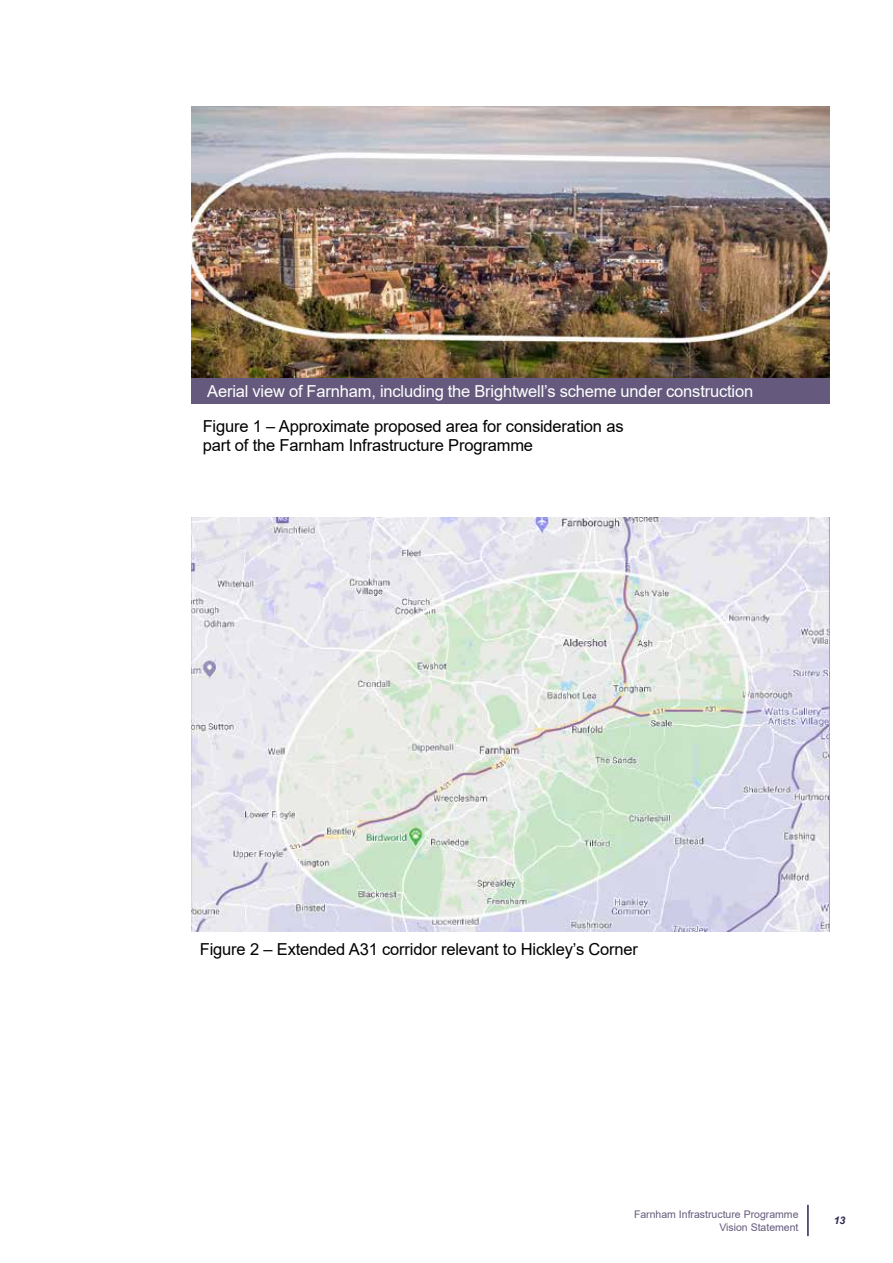
<style>
.page{position:relative;width:893px;height:1263px;background:#fff}
.page>*{position:absolute;margin:0;border:0;box-sizing:border-box;transform-origin:0 0}
.Caption_Style_BS19{font:16.5px "Arial";letter-spacing:-.01em;color:#000}
.caption_Style_02{font:16.5px "Arial";letter-spacing:-.01em;color:#fff}
.t1{font:10.5px/12.6px "Arial";color:#655a7d;text-align:right}
.t2{font:italic 700 10.5px "Arial";color:#2e2450}
</style>
<div class="page">
<hr style="left:807px;top:1205px;width:2px;height:31px;background:#2e2450">
<div style="left:191px;top:377px;width:638px;height:27px;background:#655a7d"></div>
<img style="left:191px;top:106px;width:638px;height:271px">
<img style="left:191px;top:517px;width:638px;height:414px">
<p class="caption_Style_02" style="left:207px;top:380px;width:548px">Aerial view of Farnham, including the Brightwell’s scheme under construction</p>
<p class="Caption_Style_BS19" style="left:203px;top:415px;width:422px">Figure 1 – Approximate proposed area for consideration as</p>
<p class="Caption_Style_BS19" style="left:203px;top:434px;width:332px">part of the Farnham Infrastructure Programme</p>
<p class="Caption_Style_BS19" style="left:200px;top:938px;width:440px">Figure 2 – Extended A31 corridor relevant to Hickley’s Corner</p>
<p class="t1" style="left:634px;top:1208px;width:166px">Farnham Infrastructure Programme<br>Vision Statement</p>
<p class="t2" style="left:834px;top:1213px;width:13px">13</p>
</div>
